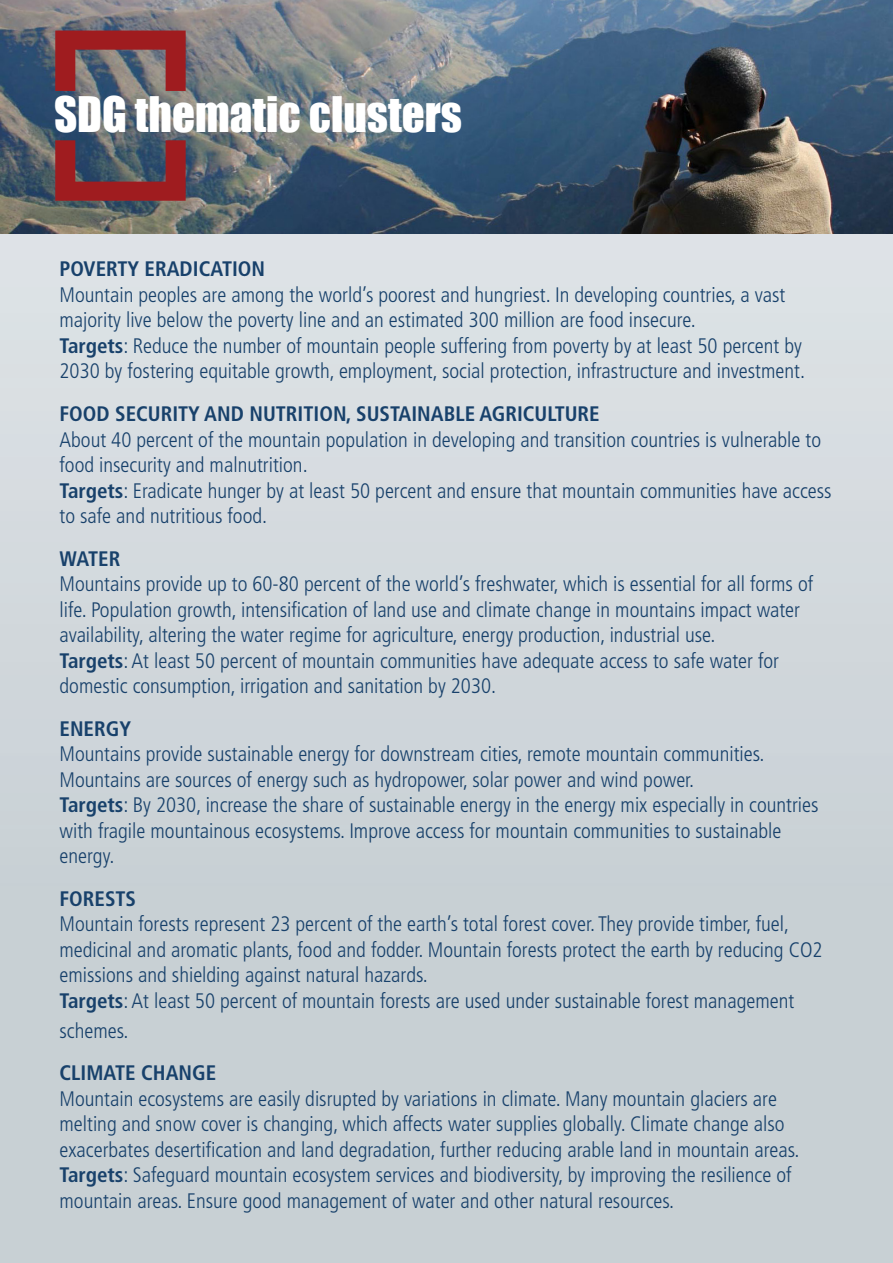
<style>
.page{position:relative;width:893px;height:1263px;background:#fff}
.page>*{position:absolute;margin:0;border:0;box-sizing:border-box;transform-origin:0 0}
.Article_subtitle{font:45px "Impact";color:#fff}
.Normal_text{font:300 condensed 21px/25.5px "Frutiger";color:#18416b}
.Normal_text-2{font:700 condensed 21px "Frutiger";color:#18416b}
.s1{font-weight:700}
</style>
<div class="page">
<img style="left:0;top:0;width:893px;height:234px">
<svg style="left:55px;top:31px;width:131px;height:60px;background:#88474c"></svg>
<svg style="left:55px;top:140px;width:131px;height:61px;background:#713842"></svg>
<p class="Article_subtitle" style="left:54px;top:79px;width:410px">SDG thematic clusters</p>
<p class="Normal_text-2" style="left:60px;top:257px;width:207px">POVERTY ERADICATION</p>
<p class="Normal_text" style="left:60px;top:282px;width:727px">Mountain peoples are among the world’s poorest and hungriest. In developing countries, a vast majority live below the poverty line and an estimated 300 million are food insecure.</p>
<p class="Normal_text" style="left:60px;top:333px;width:744px"><span class="s1">Targets</span>: Reduce the number of mountain people suffering from poverty by at least 50 percent by</p>
<p class="Normal_text" style="left:60px;top:359px;width:747px">2030 by fostering equitable growth, employment, social protection, infrastructure and investment.</p>
<p class="Normal_text-2" style="left:60px;top:401px;width:542px">FOOD SECURITY AND NUTRITION, SUSTAINABLE AGRICULTURE</p>
<p class="Normal_text" style="left:60px;top:427px;width:763px">About 40 percent of the mountain population in developing and transition countries is vulnerable to food insecurity and malnutrition.</p>
<p class="Normal_text" style="left:60px;top:478px;width:773px"><span class="s1">Targets</span>: Eradicate hunger by at least 50 percent and ensure that mountain communities have access to safe and nutritious food.</p>
<p class="Normal_text-2" style="left:60px;top:546px;width:62px">WATER</p>
<p class="Normal_text" style="left:60px;top:571px;width:755px">Mountains provide up to 60-80 percent of the world’s freshwater, which is essential for all forms of life. Population growth, intensification of land use and climate change in mountains impact water availability, altering the water regime for agriculture, energy production, industrial use.</p>
<p class="Normal_text" style="left:60px;top:648px;width:721px"><span class="s1">Targets</span>: At least 50 percent of mountain communities have adequate access to safe water for domestic consumption, irrigation and sanitation by 2030.</p>
<p class="Normal_text-2" style="left:60px;top:716px;width:73px">ENERGY</p>
<p class="Normal_text" style="left:60px;top:741px;width:706px">Mountains provide sustainable energy for downstream cities, remote mountain communities.<br>Mountains are sources of energy such as hydropower, solar power and wind power.</p>
<p class="Normal_text" style="left:60px;top:792px;width:760px"><span class="s1">Targets</span>: By 2030, increase the share of sustainable energy in the energy mix especially in countries with fragile mountainous ecosystems. Improve access for mountain communities to sustainable energy.</p>
<p class="Normal_text-2" style="left:60px;top:886px;width:78px">FORESTS</p>
<p class="Normal_text" style="left:60px;top:911px;width:764px">Mountain forests represent 23 percent of the earth’s total forest cover. They provide timber, fuel, medicinal and aromatic plants, food and fodder. Mountain forests protect the earth by reducing CO2 emissions and shielding against natural hazards.</p>
<p class="Normal_text" style="left:60px;top:986px;width:736px;line-height:29.7px"><span class="s1">Targets</span>: At least 50 percent of mountain forests are used under sustainable forest management schemes.</p>
<p class="Normal_text-2" style="left:60px;top:1060px;width:158px">CLIMATE CHANGE</p>
<p class="Normal_text" style="left:60px;top:1086px;width:741px">Mountain ecosystems are easily disrupted by variations in climate. Many mountain glaciers are melting and snow cover is changing, which affects water supplies globally. Climate change also exacerbates desertification and land degradation, further reducing arable land in mountain areas.</p>
<p class="Normal_text" style="left:60px;top:1162px;width:733px"><span class="s1">Targets</span>: Safeguard mountain ecosystem services and biodiversity, by improving the resilience of mountain areas. Ensure good management of water and other natural resources.</p>
</div>
